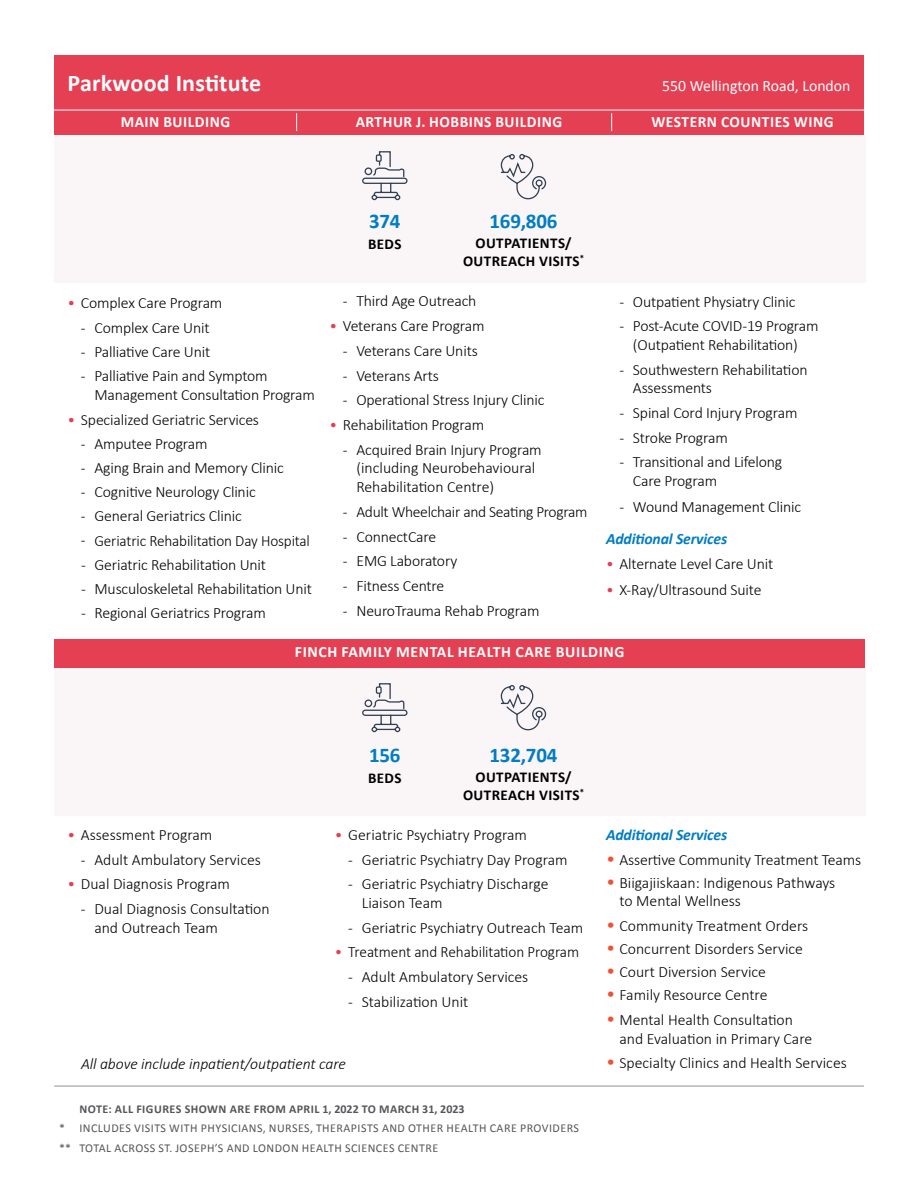
<style>
.page{position:relative;width:918px;height:1188px;background:#fff}
.page>*{position:absolute;margin:0;border:0;box-sizing:border-box;transform-origin:0 0}
.t1{font:700 24px "Calibri";letter-spacing:.01em;color:#fff}
.t2{font:700 21px "Calibri";letter-spacing:-.01em;color:#007dc3}
.t3{font:300 15.75px/18.8px "Calibri";letter-spacing:-.01em;color:#000}
.t4{font:700 15.75px "Calibri";letter-spacing:.035em;color:#fff}
.t5{font:italic 300 15.75px "Calibri";letter-spacing:-.005em;color:#000}
.t6{font:italic 700 15.75px "Calibri";letter-spacing:-.01em;color:#007dc3}
.t7{font:15.75px "Calibri";color:#fff}
.t8{font:700 15px/18px "Calibri";letter-spacing:.03em;color:#000;text-align:center}
.t9{font:12px "Calibri";letter-spacing:.04em;color:#56565a}
.t10{font:700 12px "Calibri";letter-spacing:.04em;color:#56565a}
.s1{color:#e43f52}
.s2{font-size:18.75px;color:#f05133}
</style>
<div class="page">
<div style="left:54px;top:56px;width:810px;height:54px;background:#e43f52"></div>
<div style="left:54px;top:134px;width:811px;height:149px;background:#faf5f6"></div>
<div style="left:54px;top:668px;width:811px;height:148px;background:#faf5f6"></div>
<div style="left:54px;top:110px;width:810px;height:24px;background:#e43f52"></div>
<svg style="left:362px;top:151px;width:46px;height:50px"></svg>
<svg style="left:500px;top:154px;width:47px;height:46px"></svg>
<div style="left:54px;top:639px;width:811px;height:29px;background:#e43f52"></div>
<svg style="left:362px;top:683px;width:46px;height:50px"></svg>
<svg style="left:500px;top:685px;width:47px;height:46px"></svg>
<hr style="left:54px;top:1086px;width:810px;height:1px;background:#8e9092">
<svg style="left:296px;top:113px;width:1px;height:18px"></svg>
<svg style="left:611px;top:113px;width:1px;height:18px"></svg>
<hr style="left:54px;top:110px;width:811px;height:1px;background:#fff">
<h2 class="t1" style="left:68px;top:66px;width:195px">Parkwood Institute</h2>
<p class="t7" style="left:662px;top:75px;width:190px">550 Wellington Road, London</p>
<p class="t4" style="left:121px;top:110px;width:111px">MAIN BUILDING</p>
<p class="t4" style="left:356px;top:110px;width:208px">ARTHUR J. HOBBINS BUILDING</p>
<p class="t4" style="left:651px;top:110px;width:184px">WESTERN COUNTIES WING</p>
<p class="t3" style="left:67px;top:293px;width:156px"><span class="s1">•</span> Complex Care Program</p>
<p class="t3" style="left:81px;top:318px;width:130px">- Complex Care Unit</p>
<p class="t3" style="left:81px;top:342px;width:131px">- Palliative Care Unit</p>
<p class="t3" style="left:94px;top:366px;width:222px;text-indent:-13px">- Palliative Pain and Symptom<br>Management Consultation Program</p>
<p class="t3" style="left:67px;top:410px;width:193px"><span class="s1">•</span> Specialized Geriatric Services</p>
<p class="t3" style="left:81px;top:435px;width:128px">- Amputee Program</p>
<p class="t3" style="left:81px;top:459px;width:204px">- Aging Brain and Memory Clinic</p>
<p class="t3" style="left:81px;top:483px;width:176px">- Cognitive Neurology Clinic</p>
<p class="t3" style="left:81px;top:507px;width:162px">- General Geriatrics Clinic</p>
<p class="t3" style="left:81px;top:531px;width:231px">- Geriatric Rehabilitation Day Hospital</p>
<p class="t3" style="left:81px;top:555px;width:187px">- Geriatric Rehabilitation Unit</p>
<p class="t3" style="left:81px;top:579px;width:232px">- Musculoskeletal Rehabilitation Unit</p>
<p class="t3" style="left:81px;top:603px;width:186px">- Regional Geriatrics Program</p>
<p class="t2" style="left:369px;top:207px;width:33px">374</p>
<p class="t8" style="left:368px;top:235px;width:35px">BEDS</p>
<p class="t2" style="left:490px;top:207px;width:69px">169,806</p>
<p class="t8" style="left:463px;top:234px;width:123px">OUTPATIENTS/<br>OUTREACH VISITS<sup>*</sup></p>
<p class="t3" style="left:343px;top:292px;width:135px">- Third Age Outreach</p>
<p class="t3" style="left:329px;top:316px;width:157px"><span class="s1">•</span> Veterans Care Program</p>
<p class="t3" style="left:343px;top:341px;width:136px">- Veterans Care Units</p>
<p class="t3" style="left:343px;top:366px;width:98px">- Veterans Arts</p>
<p class="t3" style="left:343px;top:391px;width:203px">- Operational Stress Injury Clinic</p>
<p class="t3" style="left:329px;top:415px;width:156px"><span class="s1">•</span> Rehabilitation Program</p>
<p class="t3" style="left:356px;top:440px;width:187px;text-indent:-13px">- Acquired Brain Injury Program (including Neurobehavioural<br>Rehabilitation Centre)</p>
<p class="t3" style="left:343px;top:502px;width:246px">- Adult Wheelchair and Seating Program</p>
<p class="t3" style="left:343px;top:527px;width:95px">- ConnectCare</p>
<p class="t3" style="left:343px;top:551px;width:116px">- EMG Laboratory</p>
<p class="t3" style="left:343px;top:576px;width:103px">- Fitness Centre</p>
<p class="t3" style="left:343px;top:601px;width:198px">- NeuroTrauma Rehab Program</p>
<p class="t3" style="left:619px;top:292px;width:178px">- Outpatient Physiatry Clinic</p>
<p class="t3" style="left:619px;top:316px;width:201px;text-align:center">- Post-Acute COVID-19 Program (Outpatient Rehabilitation)</p>
<p class="t3" style="left:633px;top:360px;width:176px;text-indent:-13px">- Southwestern Rehabilitation<br>Assessments</p>
<p class="t3" style="left:619px;top:403px;width:179px">- Spinal Cord Injury Program</p>
<p class="t3" style="left:619px;top:428px;width:110px">- Stroke Program</p>
<p class="t3" style="left:633px;top:453px;width:151px;text-indent:-13px">- Transitional and Lifelong<br>Care Program</p>
<p class="t3" style="left:619px;top:497px;width:183px">- Wound Management Clinic</p>
<h3 class="t6" style="left:606px;top:527px;width:123px">Additional Services</h3>
<p class="t3" style="left:606px;top:555px;width:169px"><span class="s1">•</span> Alternate Level Care Unit</p>
<p class="t3" style="left:606px;top:580px;width:157px"><span class="s1">•</span> X-Ray/Ultrasound Suite</p>
<h2 class="t4" style="left:295px;top:641px;width:331px">FINCH FAMILY MENTAL HEALTH CARE BUILDING</h2>
<p class="t3" style="left:67px;top:825px;width:147px"><span class="s1">•</span> Assessment Program</p>
<p class="t3" style="left:81px;top:850px;width:182px">- Adult Ambulatory Services</p>
<p class="t3" style="left:67px;top:874px;width:164px"><span class="s1">•</span> Dual Diagnosis Program</p>
<p class="t3" style="left:94px;top:899px;width:177px;text-indent:-13px">- Dual Diagnosis Consultation and Outreach Team</p>
<p class="t2" style="left:369px;top:740px;width:33px">156</p>
<p class="t8" style="left:368px;top:768px;width:35px">BEDS</p>
<p class="t2" style="left:490px;top:740px;width:69px">132,704</p>
<p class="t8" style="left:463px;top:767px;width:123px">OUTPATIENTS/<br>OUTREACH VISITS<sup>*</sup></p>
<p class="t3" style="left:335px;top:825px;width:194px"><span class="s1">•</span> Geriatric Psychiatry Program</p>
<p class="t3" style="left:348px;top:850px;width:221px">- Geriatric Psychiatry Day Program</p>
<p class="t3" style="left:362px;top:875px;width:188px;text-indent:-13px">- Geriatric Psychiatry Discharge<br>Liaison Team</p>
<p class="t3" style="left:348px;top:918px;width:237px">- Geriatric Psychiatry Outreach Team</p>
<p class="t3" style="left:335px;top:943px;width:246px"><span class="s1">•</span> Treatment and Rehabilitation Program</p>
<p class="t3" style="left:348px;top:967px;width:182px">- Adult Ambulatory Services</p>
<p class="t3" style="left:348px;top:992px;width:122px">- Stabilization Unit</p>
<h3 class="t6" style="left:606px;top:823px;width:123px">Additional Services</h3>
<p class="t3" style="left:606px;top:850px;width:257px"><span class="s2">•</span> Assertive Community Treatment Teams</p>
<p class="t3" style="left:619px;top:873px;width:217px;text-indent:-13px"><span class="s2">•</span> Biigajiiskaan: Indigenous Pathways to Mental Wellness</p>
<p class="t3" style="left:606px;top:916px;width:204px"><span class="s2">•</span> Community Treatment Orders</p>
<p class="t3" style="left:606px;top:939px;width:199px"><span class="s2">•</span> Concurrent Disorders Service</p>
<p class="t3" style="left:606px;top:962px;width:162px"><span class="s2">•</span> Court Diversion Service</p>
<p class="t3" style="left:606px;top:985px;width:163px"><span class="s2">•</span> Family Resource Centre</p>
<p class="t3" style="left:619px;top:1010px;width:194px;text-indent:-13px"><span class="s2">•</span> Mental Health Consultation and Evaluation in Primary Care</p>
<p class="t5" style="left:81px;top:1054px;width:267px">All above include inpatient/outpatient care</p>
<p class="t3" style="left:606px;top:1054px;width:242px"><span class="s2">•</span> Specialty Clinics and Health Services</p>
<p class="t10" style="left:79px;top:1100px;width:387px">NOTE: ALL FIGURES SHOWN ARE FROM APRIL 1, 2022 TO MARCH 31, 2023</p>
<p class="t9" style="left:59px;top:1120px;width:522px">* INCLUDES VISITS WITH PHYSICIANS, NURSES, THERAPISTS AND OTHER HEALTH CARE PROVIDERS</p>
<p class="t9" style="left:59px;top:1140px;width:381px">** TOTAL ACROSS ST. JOSEPH’S AND LONDON HEALTH SCIENCES CENTRE</p>
</div>
